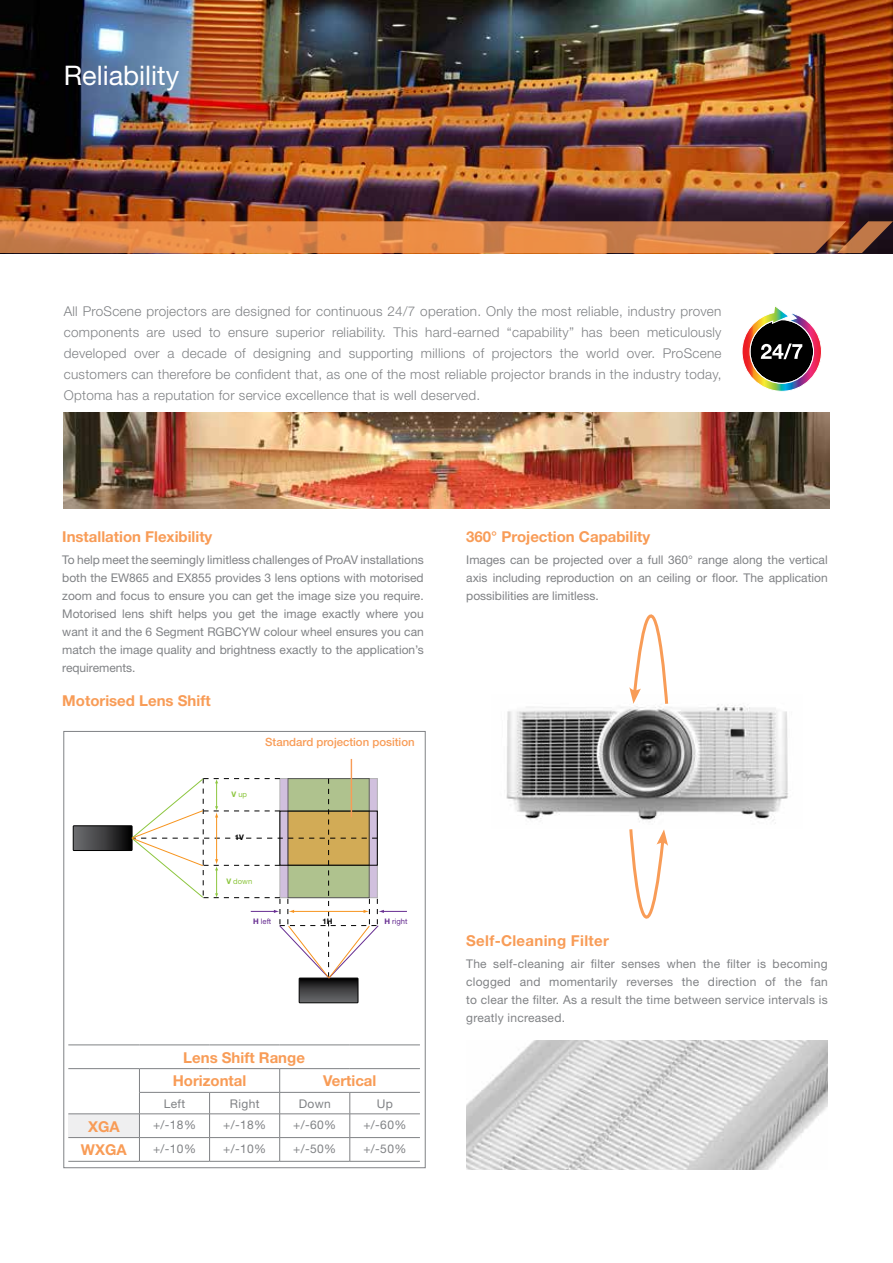
<style>
.page{position:relative;width:893px;height:1263px;background:#fff}
.page>*{position:absolute;margin:0;border:0;box-sizing:border-box;transform-origin:0 0}
.t1{font:27px "Helvetica Neue";color:#fff}
.t2{font:700 15px/23.7px "Helvetica Neue";color:#f89c57}
.t3{font:700 15px "Helvetica Neue";letter-spacing:.02em;color:#f89c57}
.t4{font:300 13.5px/21px "Helvetica Neue";letter-spacing:.02em;color:#808285;text-align:justify}
.t5{font:12px/18px "Helvetica Neue";color:#808285;text-align:justify}
.t6{font:500 11.4px "Helvetica Neue";color:#f89c57}
.t7{font:7.65px "Helvetica Neue";color:#662d91}
.t8{font:7.65px "Helvetica Neue";color:#8dc63f}
.t9{font:700 7.65px "Helvetica Neue";color:#000}
.s1{font-weight:700}
</style>
<div class="page">
<div style="left:63px;top:731px;width:363px;height:437px;border:1px solid #808285"></div>
<svg style="left:73px;top:778px;width:334px;height:225px"></svg>
<hr style="left:351px;top:759px;width:1px;height:58px;background:#f89c57">
<svg style="left:68px;top:1045px;width:352px;height:116px"></svg>
<hr style="left:68px;top:1161px;width:71px;height:1px;background:#808285">
<hr style="left:139px;top:1161px;width:71px;height:1px;background:#808285">
<hr style="left:210px;top:1161px;width:70px;height:1px;background:#808285">
<hr style="left:280px;top:1161px;width:70px;height:1px;background:#808285">
<hr style="left:350px;top:1161px;width:70px;height:1px;background:#808285">
<img style="left:506px;top:704px;width:282px;height:120px">
<img style="left:466px;top:1040px;width:362px;height:129px">
<img style="left:0;top:0;width:893px;height:221px">
<svg style="left:742px;top:306px;width:80px;height:86px"></svg>
<img style="left:64px;top:412px;width:765px;height:96px">
<svg style="left:0;top:221px;width:893px;height:32px;background:#d48046"></svg>
<svg style="left:629px;top:614px;width:41px;height:93px"></svg>
<svg style="left:629px;top:829px;width:39px;height:90px"></svg>
<h1 class="t1" style="left:64px;top:59px;width:117px">Reliability</h1>
<p class="t4" style="left:64px;top:300px;width:659px">All ProScene projectors are designed for continuous 24/7 operation. Only the most reliable, industry proven components are used to ensure superior reliability. This hard-earned “capability” has been meticulously developed over a decade of designing and supporting millions of projectors the world over. ProScene customers can therefore be confident that, as one of the most reliable projector brands in the industry today, Optoma has a reputation for service excellence that is well deserved.</p>
<p class="t2" style="left:62px;top:524px;width:152px">Installation Flexibility</p>
<p class="t5" style="left:62px;top:551px;width:363px">To help meet the seemingly limitless challenges of ProAV installations both the EW865 and EX855 provides 3 lens options with motorised zoom and focus to ensure you can get the image size you require.<br>Motorised lens shift helps you get the image exactly where you want it and the 6 Segment RGBCYW colour wheel ensures you can match the image quality and brightness exactly to the application’s requirements.</p>
<p class="t2" style="left:62px;top:688px;width:150px">Motorised Lens Shift</p>
<p class="t6" style="left:265px;top:735px;width:151px">Standard projection position</p>
<p class="t8" style="left:231px;top:789px;width:17px"><span class="s1">V</span> up</p>
<p class="t9" style="left:235px;top:833px;width:11px">1V</p>
<p class="t8" style="left:226px;top:876px;width:27px"><span class="s1">V</span> down</p>
<p class="t7" style="left:253px;top:917px;width:20px"><span class="s1">H</span> left</p>
<p class="t9" style="left:323px;top:917px;width:11px">1H</p>
<p class="t7" style="left:384px;top:917px;width:25px"><span class="s1">H</span> right</p>
<p class="t2" style="left:173px;top:1045px;width:134px;text-indent:10px">Lens Shift Range<br>Horizontal</p>
<p class="t2" style="left:323px;top:1069px;width:55px">Vertical</p>
<p class="t5" style="left:164px;top:1094px;width:23px">Left</p>
<p class="t5" style="left:230px;top:1094px;width:31px">Right</p>
<p class="t5" style="left:299px;top:1094px;width:34px">Down</p>
<p class="t5" style="left:377px;top:1094px;width:18px">Up</p>
<p class="t2" style="left:88px;top:1114px;width:33px">XGA</p>
<p class="t5" style="left:153px;top:1116px;width:45px">+/-18%</p>
<p class="t5" style="left:223px;top:1116px;width:45px">+/-18%</p>
<p class="t5" style="left:293px;top:1116px;width:45px">+/-60%</p>
<p class="t5" style="left:363px;top:1116px;width:45px">+/-60%</p>
<p class="t2" style="left:81px;top:1138px;width:47px">WXGA</p>
<p class="t5" style="left:153px;top:1139px;width:45px">+/-10%</p>
<p class="t5" style="left:223px;top:1139px;width:45px">+/-10%</p>
<p class="t5" style="left:293px;top:1139px;width:45px">+/-50%</p>
<p class="t5" style="left:363px;top:1139px;width:45px">+/-50%</p>
<p class="t2" style="left:466px;top:524px;width:186px">360° Projection Capability</p>
<p class="t5" style="left:466px;top:551px;width:363px">Images can be projected over a full 360° range along the vertical axis including reproduction on an ceiling or floor. The application possibilities are limitless.</p>
<p class="t3" style="left:466px;top:931px;width:144px">Self-Cleaning Filter</p>
<p class="t5" style="left:466px;top:955px;width:363px">The self-cleaning air filter senses when the filter is becoming clogged and momentarily reverses the direction of the fan to clear the filter. As a result the time between service intervals is greatly increased.</p>
</div>
